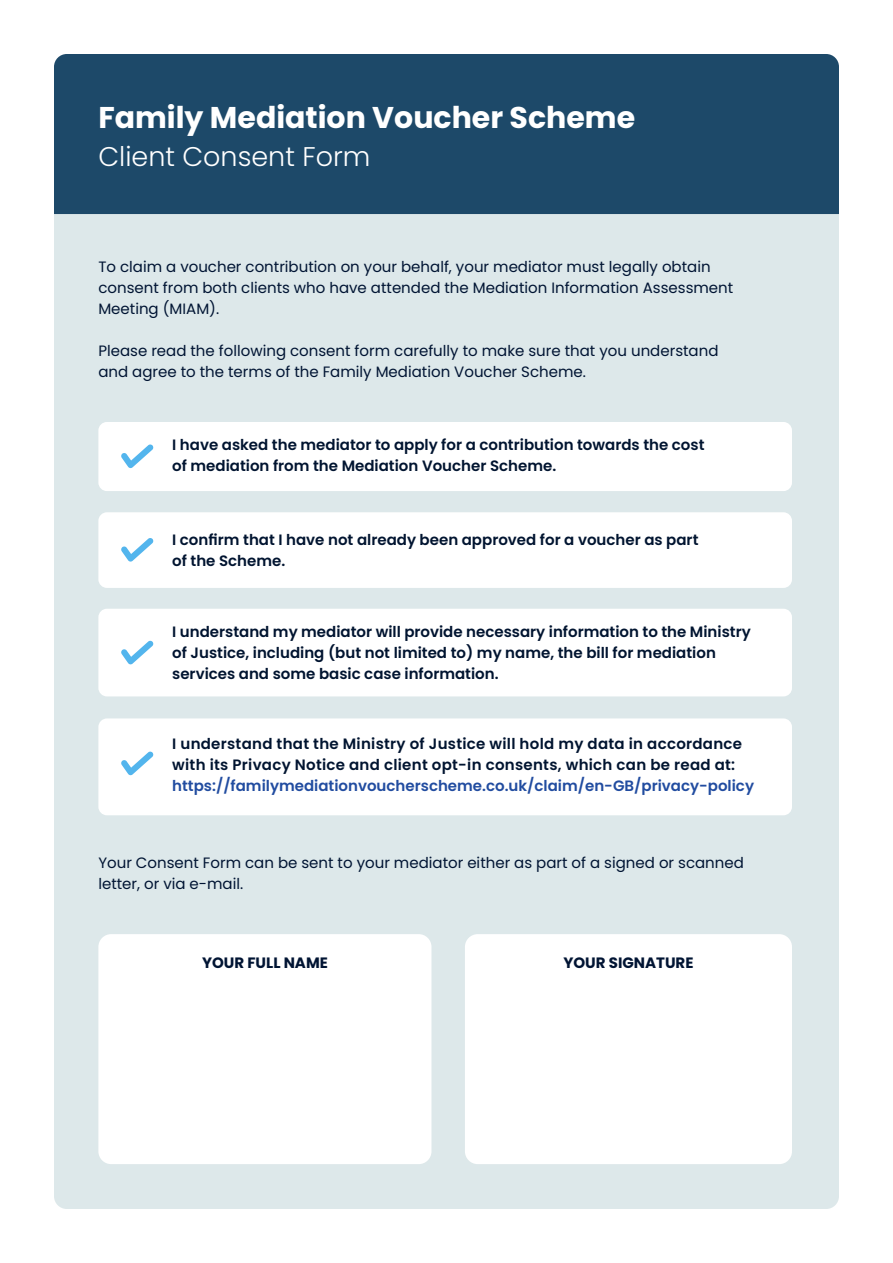
<style>
.page{position:relative;width:893px;height:1263px;background:#fff}
.page>*{position:absolute;margin:0;border:0;box-sizing:border-box;transform-origin:0 0}
.t1{font:700 30px "Poppins";color:#fff}
.t2{font:300 27px "Poppins";color:#fff}
.t3{font:15px/21px "Poppins";color:#001433}
.t4{font:600 15px/21px "Poppins";color:#001430}
.t5{font:600 15px/21px "Poppins";letter-spacing:.02em;color:#001430}
.t6{font:700 15px "Poppins";color:#001433}
.s1{color:#214ca0}
</style>
<div class="page">
<div style="left:54px;top:214px;width:785px;height:995px;background:#dde8ea"></div>
<div style="left:54px;top:54px;width:785px;height:160px;background:#1d4969"></div>
<div style="left:98px;top:934px;width:333px;height:230px;background:#fff;border-radius:13px"></div>
<div style="left:465px;top:934px;width:327px;height:230px;background:#fff;border-radius:13px"></div>
<div style="left:98px;top:422px;width:694px;height:69px;background:#fff;border-radius:9px"></div>
<div style="left:98px;top:512px;width:694px;height:76px;background:#fff;border-radius:9px"></div>
<div style="left:98px;top:718px;width:694px;height:97px;background:#fff;border-radius:9px"></div>
<div style="left:98px;top:609px;width:694px;height:87px;background:#fff;border-radius:9px"></div>
<svg style="left:121px;top:444px;width:33px;height:24px"></svg>
<svg style="left:121px;top:538px;width:33px;height:24px"></svg>
<svg style="left:121px;top:751px;width:33px;height:24px"></svg>
<svg style="left:121px;top:640px;width:33px;height:24px"></svg>
<p class="t1" style="left:98px;top:100px;width:538px">Family Mediation Voucher Scheme</p>
<p class="t2" style="left:98px;top:141px;width:273px">Client Consent Form</p>
<p class="t3" style="left:98px;top:256px;width:636px">To claim a voucher contribution on your behalf, your mediator must legally obtain consent from both clients who have attended the Mediation Information Assessment<br>Meeting (MIAM).</p>
<p class="t3" style="left:98px;top:340px;width:622px">Please read the following consent form carefully to make sure that you understand and agree to the terms of the Family Mediation Voucher Scheme.</p>
<p class="t4" style="left:172px;top:434px;width:534px">I have asked the mediator to apply for a contribution towards the cost of mediation from the Mediation Voucher Scheme.</p>
<p class="t4" style="left:172px;top:530px;width:528px">I confirm that I have not already been approved for a voucher as part of the Scheme.</p>
<p class="t4" style="left:172px;top:621px;width:580px">I understand my mediator will provide necessary information to the Ministry of Justice, including (but not limited to) my name, the bill for mediation services and some basic case information.</p>
<p class="t5" style="left:172px;top:734px;width:583px">I understand that the Ministry of Justice will hold my data in accordance with its Privacy Notice and client opt-in consents, which can be read at: <span class="s1">https://familymediationvoucherscheme.co.uk/claim/en-GB/privacy-policy</span></p>
<p class="t3" style="left:98px;top:852px;width:647px">Your Consent Form can be sent to your mediator either as part of a signed or scanned letter, or via e-mail.</p>
<p class="t6" style="left:202px;top:954px;width:127px">YOUR FULL NAME</p>
<p class="t6" style="left:563px;top:954px;width:132px">YOUR SIGNATURE</p>
</div>
